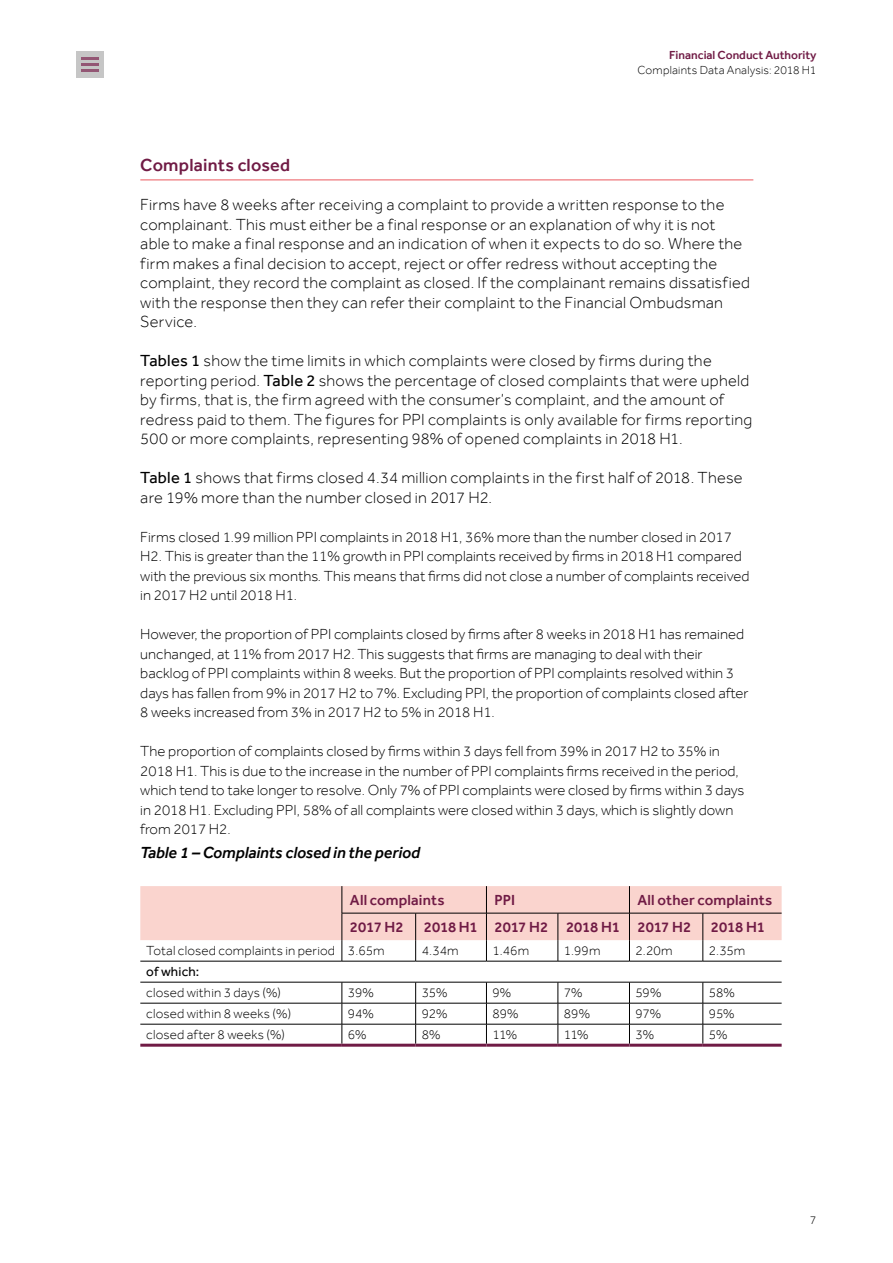
<style>
.page{position:relative;width:893px;height:1263px;background:#fff}
.page>*{position:absolute;margin:0;border:0;box-sizing:border-box;transform-origin:0 0}
.t1{font:500 18px "Effra";letter-spacing:.01em;color:#701b45}
.t2{font:300 16.5px/19.5px "Effra";letter-spacing:.015em;color:#000}
.t3{font:italic 500 16.5px "Effra";color:#000}
.t4{font:300 15px/19.5px "Effra";color:#000}
.t5{font:500 15px "Effra";letter-spacing:.005em;color:#701b45}
.t6{font:300 13.5px "Effra";letter-spacing:.01em;color:#000}
.t7{font:13.5px "Effra";letter-spacing:.01em;color:#000}
.t8{font:300 12px "Effra";letter-spacing:.015em;color:#000}
.t9{font:500 12px "Effra";color:#701b45}
.s1{font-weight:400}
</style>
<div class="page">
<hr style="left:140px;top:180px;width:613px;height:1px;background:#eb595e">
<svg style="left:140px;top:886px;width:642px;height:75px"></svg>
<hr style="left:140px;top:961px;width:202px;height:1px;background:#000">
<hr style="left:342px;top:961px;width:74px;height:1px;background:#000">
<hr style="left:416px;top:961px;width:70px;height:1px;background:#000">
<hr style="left:486px;top:961px;width:72px;height:1px;background:#000">
<hr style="left:558px;top:961px;width:71px;height:1px;background:#000">
<hr style="left:629px;top:961px;width:74px;height:1px;background:#000">
<hr style="left:703px;top:961px;width:79px;height:1px;background:#000">
<hr style="left:140px;top:982px;width:202px;height:1px;background:#000">
<hr style="left:342px;top:982px;width:74px;height:1px;background:#000">
<hr style="left:416px;top:982px;width:70px;height:1px;background:#000">
<hr style="left:486px;top:982px;width:72px;height:1px;background:#000">
<hr style="left:558px;top:982px;width:71px;height:1px;background:#000">
<hr style="left:629px;top:982px;width:74px;height:1px;background:#000">
<hr style="left:703px;top:982px;width:79px;height:1px;background:#000">
<hr style="left:140px;top:1003px;width:202px;height:1px;background:#000">
<hr style="left:342px;top:1003px;width:74px;height:1px;background:#000">
<hr style="left:416px;top:1003px;width:70px;height:1px;background:#000">
<hr style="left:486px;top:1003px;width:72px;height:1px;background:#000">
<hr style="left:558px;top:1003px;width:71px;height:1px;background:#000">
<hr style="left:629px;top:1003px;width:74px;height:1px;background:#000">
<hr style="left:703px;top:1003px;width:79px;height:1px;background:#000">
<hr style="left:140px;top:1024px;width:202px;height:1px;background:#000">
<hr style="left:342px;top:1024px;width:74px;height:1px;background:#000">
<svg style="left:342px;top:982px;width:1px;height:62px"></svg>
<hr style="left:416px;top:1024px;width:70px;height:1px;background:#000">
<svg style="left:415px;top:982px;width:1px;height:62px"></svg>
<hr style="left:486px;top:1024px;width:72px;height:1px;background:#000">
<svg style="left:486px;top:982px;width:1px;height:62px"></svg>
<hr style="left:558px;top:1024px;width:71px;height:1px;background:#000">
<svg style="left:558px;top:982px;width:1px;height:62px"></svg>
<hr style="left:629px;top:1024px;width:74px;height:1px;background:#000">
<svg style="left:629px;top:982px;width:1px;height:62px"></svg>
<hr style="left:703px;top:1024px;width:79px;height:1px;background:#000">
<svg style="left:703px;top:982px;width:1px;height:62px"></svg>
<hr style="left:342px;top:913px;width:74px;height:1px;background:#000">
<hr style="left:416px;top:913px;width:70px;height:1px;background:#000">
<hr style="left:486px;top:913px;width:72px;height:1px;background:#000">
<hr style="left:558px;top:913px;width:71px;height:1px;background:#000">
<hr style="left:629px;top:913px;width:74px;height:1px;background:#000">
<hr style="left:703px;top:913px;width:79px;height:1px;background:#000">
<hr style="left:140px;top:1044px;width:202px;height:3px;background:#701b45">
<hr style="left:342px;top:1044px;width:74px;height:3px;background:#701b45">
<hr style="left:416px;top:1044px;width:70px;height:3px;background:#701b45">
<hr style="left:486px;top:1044px;width:72px;height:3px;background:#701b45">
<hr style="left:558px;top:1044px;width:71px;height:3px;background:#701b45">
<hr style="left:629px;top:1044px;width:74px;height:3px;background:#701b45">
<hr style="left:703px;top:1044px;width:79px;height:3px;background:#701b45">
<div style="left:77px;top:51px;width:27px;height:27px;background:#c6c6c6"></div>
<hr style="left:82px;top:63px;width:17px;height:3px;background:#935674">
<hr style="left:82px;top:69px;width:17px;height:3px;background:#935674">
<svg style="left:82px;top:57px;width:17px;height:2px"></svg>
<p class="t9" style="left:669px;top:48px;width:149px">Financial Conduct Authority</p>
<p class="t8" style="left:637px;top:63px;width:180px">Complaints Data Analysis: 2018 H1</p>
<p class="t1" style="left:140px;top:154px;width:151px">Complaints closed</p>
<p class="t2" style="left:140px;top:195px;width:611px">Firms have 8 weeks after receiving a complaint to provide a written response to the complainant. This must either be a final response or an explanation of why it is not<br>able to make a final response and an indication of when it expects to do so. Where the firm makes a final decision to accept, reject or offer redress without accepting the complaint, they record the complaint as closed. If the complainant remains dissatisfied with the response then they can refer their complaint to the Financial Ombudsman Service.</p>
<p class="t2" style="left:140px;top:351px;width:613px"><span class="s1">Tables 1</span> show the time limits in which complaints were closed by firms during the reporting period. <span class="s1">Table 2</span> shows the percentage of closed complaints that were upheld by firms, that is, the firm agreed with the consumer’s complaint, and the amount of redress paid to them. The figures for PPI complaints is only available for firms reporting 500 or more complaints, representing 98% of opened complaints in 2018 H1.</p>
<p class="t2" style="left:140px;top:468px;width:604px"><span class="s1">Table 1</span> shows that firms closed 4.34 million complaints in the first half of 2018. These are 19% more than the number closed in 2017 H2.</p>
<p class="t4" style="left:140px;top:527px;width:611px">Firms closed 1.99 million PPI complaints in 2018 H1, 36% more than the number closed in 2017<br>H2. This is greater than the 11% growth in PPI complaints received by firms in 2018 H1 compared with the previous six months. This means that firms did not close a number of complaints received in 2017 H2 until 2018 H1.</p>
<p class="t4" style="left:140px;top:624px;width:610px">However, the proportion of PPI complaints closed by firms after 8 weeks in 2018 H1 has remained unchanged, at 11% from 2017 H2. This suggests that firms are managing to deal with their backlog of PPI complaints within 8 weeks. But the proportion of PPI complaints resolved within 3 days has fallen from 9% in 2017 H2 to 7%. Excluding PPI, the proportion of complaints closed after 8 weeks increased from 3% in 2017 H2 to 5% in 2018 H1.</p>
<p class="t4" style="left:140px;top:741px;width:606px">The proportion of complaints closed by firms within 3 days fell from 39% in 2017 H2 to 35% in 2018 H1. This is due to the increase in the number of PPI complaints firms received in the period, which tend to take longer to resolve. Only 7% of PPI complaints were closed by firms within 3 days in 2018 H1. Excluding PPI, 58% of all complaints were closed within 3 days, which is slightly down from 2017 H2.</p>
<p class="t3" style="left:140px;top:842px;width:281px">Table 1 – Complaints closed in the period</p>
<p class="t5" style="left:350px;top:891px;width:96px">All complaints</p>
<p class="t5" style="left:495px;top:891px;width:22px">PPI</p>
<p class="t5" style="left:638px;top:891px;width:136px">All other complaints</p>
<p class="t5" style="left:350px;top:918px;width:55px">2017 H2</p>
<p class="t5" style="left:424px;top:918px;width:269px">2018 H1 2017 H2 2018 H1 2017 H2</p>
<p class="t5" style="left:711px;top:918px;width:55px">2018 H1</p>
<p class="t6" style="left:146px;top:942px;width:240px">Total closed complaints in period 3.65m</p>
<p class="t6" style="left:422px;top:942px;width:38px">4.34m</p>
<p class="t6" style="left:492px;top:942px;width:38px">1.46m</p>
<p class="t6" style="left:564px;top:942px;width:38px">1.99m</p>
<p class="t6" style="left:635px;top:942px;width:39px">2.20m</p>
<p class="t6" style="left:709px;top:942px;width:38px">2.35m</p>
<p class="t7" style="left:146px;top:964px;width:55px">of which:</p>
<p class="t6" style="left:146px;top:984px;width:136px">closed within 3 days (%)</p>
<p class="t6" style="left:348px;top:984px;width:27px">39%</p>
<p class="t6" style="left:422px;top:984px;width:27px">35%</p>
<p class="t6" style="left:492px;top:984px;width:20px">9%</p>
<p class="t6" style="left:564px;top:984px;width:20px">7%</p>
<p class="t6" style="left:635px;top:984px;width:27px">59%</p>
<p class="t6" style="left:709px;top:984px;width:28px">58%</p>
<p class="t6" style="left:146px;top:1005px;width:146px">closed within 8 weeks (%)</p>
<p class="t6" style="left:348px;top:1005px;width:27px">94%</p>
<p class="t6" style="left:422px;top:1005px;width:27px">92%</p>
<p class="t6" style="left:492px;top:1005px;width:28px">89%</p>
<p class="t6" style="left:564px;top:1005px;width:28px">89%</p>
<p class="t6" style="left:635px;top:1005px;width:27px">97%</p>
<p class="t6" style="left:709px;top:1005px;width:27px">95%</p>
<p class="t6" style="left:146px;top:1027px;width:140px">closed after 8 weeks (%)</p>
<p class="t6" style="left:348px;top:1027px;width:20px">6%</p>
<p class="t6" style="left:422px;top:1027px;width:20px">8%</p>
<p class="t6" style="left:492px;top:1027px;width:26px">11%</p>
<p class="t6" style="left:564px;top:1027px;width:26px">11%</p>
<p class="t6" style="left:635px;top:1027px;width:20px">3%</p>
<p class="t6" style="left:709px;top:1027px;width:20px">5%</p>
<p class="t8" style="left:810px;top:1213px;width:8px">7</p>
</div>
